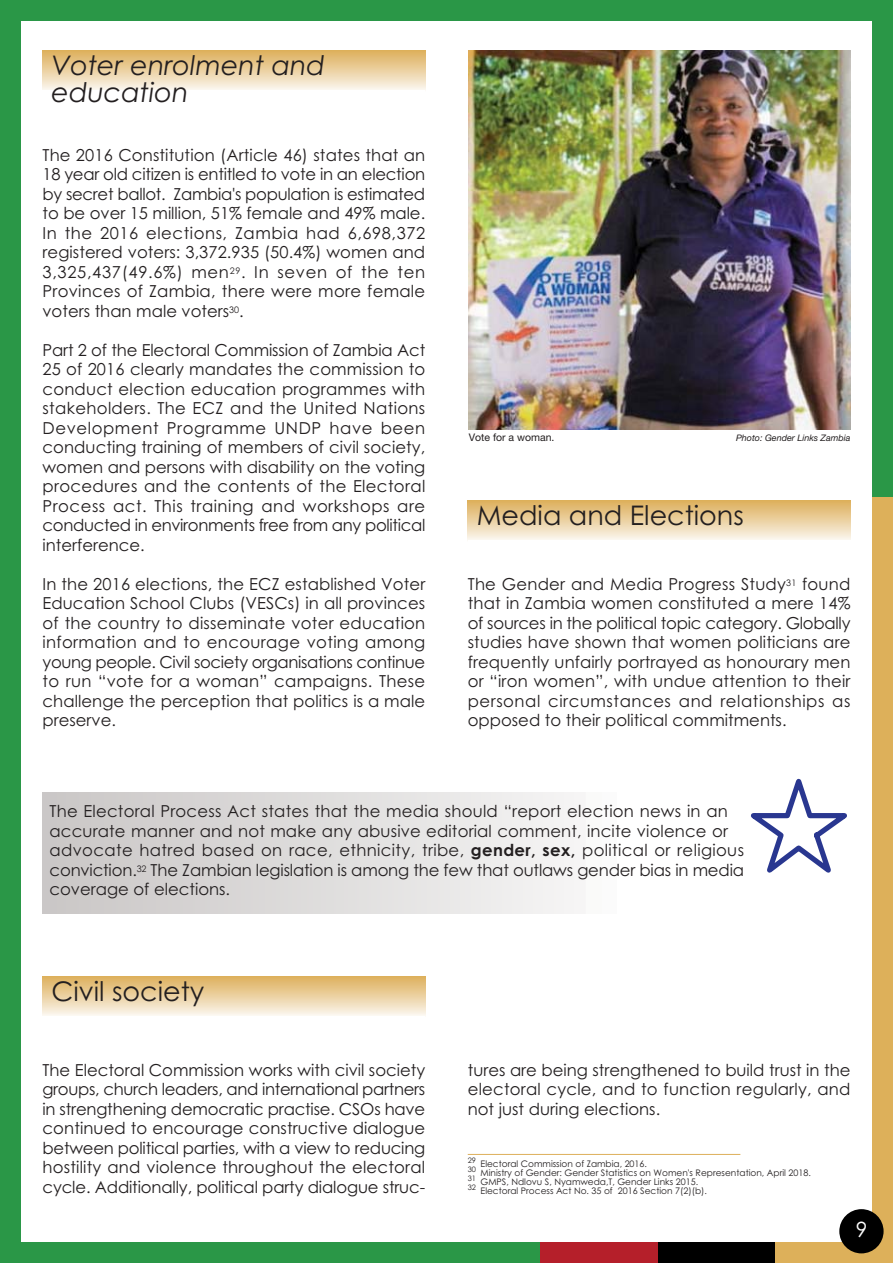
<style>
.page{position:relative;width:893px;height:1263px;background:#2a9747}
.page>*{position:absolute;margin:0;border:0;box-sizing:border-box;transform-origin:0 0}
.t1{font:27px "Century Gothic";color:#231f20}
.t2{font:italic 27px/27px "Century Gothic";color:#231f20}
.t3{font:21px "Century Gothic";color:#fff}
.t4{font:16.5px/19.5px "Century Gothic";letter-spacing:.005em;color:#231f20;text-align:justify}
.t5{font:10.5px "Helvetica Neue";color:#231f20}
.t6{font:9px "Century Gothic";color:#231f20}
.t7{font:italic 9px "Helvetica Neue";color:#231f20}
.t8{font:7.5px "Century Gothic";color:#231f20}
.s1{font-weight:700}
</style>
<div class="page">
<div style="left:775px;top:497px;width:118px;height:766px;background:#ddb05a"></div>
<div style="left:657px;top:497px;width:118px;height:766px;background:#000"></div>
<div style="left:540px;top:497px;width:117px;height:766px;background:#b51f2a"></div>
<div style="left:21px;top:21px;width:851px;height:1221px;background:#fff"></div>
<div style="left:43px;top:792px;width:15px;height:122px;background:#cac7c7"></div>
<div style="left:58px;top:792px;width:528px;height:122px;background:linear-gradient(to right,#cac7c6,#f5f4f4)"></div>
<div style="left:586px;top:792px;width:16px;height:122px;background:#fafaf9"></div>
<div style="left:602px;top:792px;width:15px;height:122px;background:#fbfbfb"></div>
<svg style="left:751px;top:778px;width:96px;height:95px"></svg>
<div style="left:839px;top:1209px;width:45px;height:44px;background:#000;border-radius:50%"></div>
<hr style="left:468px;top:1154px;width:272px;height:1px;background:#ddb05a">
<div style="left:43px;top:50px;width:382px;height:41px;background:linear-gradient(to bottom,#ddae59,#fbf7f0)"></div>
<div style="left:468px;top:500px;width:382px;height:41px;background:linear-gradient(to bottom,#ddae58,#fbf7f0)"></div>
<img style="left:468px;top:51px;width:382px;height:379px">
<div style="left:43px;top:976px;width:382px;height:41px;background:linear-gradient(to bottom,#ddae5a,#fbf8f2)"></div>
<hr style="left:43px;top:1016px;width:382px;height:3px;background:#fff">
<h1 class="t2" style="left:52px;top:55px;width:275px">Voter enrolment and education</h1>
<p class="t4" style="left:43px;top:147px;width:384px">The 2016 Constitution (Article 46) states that an 18 year old citizen is entitled to vote in an election by secret ballot. Zambia's population is estimated to be over 15 million, 51% female and 49% male.<br>In the 2016 elections, Zambia had 6,698,372 registered voters: 3,372.935 (50.4%) women and 3,325,437(49.6%) men<sup>29</sup>. In seven of the ten Provinces of Zambia, there were more female voters than male voters<sup>30</sup>.</p>
<p class="t4" style="left:43px;top:342px;width:384px">Part 2 of the Electoral Commission of Zambia Act 25 of 2016 clearly mandates the commission to conduct election education programmes with stakeholders. The ECZ and the United Nations Development Programme UNDP have been conducting training of members of civil society, women and persons with disability on the voting procedures and the contents of the Electoral Process act. This training and workshops are conducted in environments free from any political interference.</p>
<p class="t4" style="left:43px;top:576px;width:384px">In the 2016 elections, the ECZ established Voter Education School Clubs (VESCs) in all provinces of the country to disseminate voter education information and to encourage voting among young people. Civil society organisations continue to run “vote for a woman” campaigns. These challenge the perception that politics is a male preserve.</p>
<p class="t4" style="left:468px;top:576px;width:384px">The Gender and Media Progress Study<sup>31</sup> found that in Zambia women constituted a mere 14% of sources in the political topic category. Globally studies have shown that women politicians are frequently unfairly portrayed as honourary men or “iron women”, with undue attention to their personal circumstances and relationships as opposed to their political commitments.</p>
<p class="t5" style="left:469px;top:434px;width:87px">Vote for a woman.</p>
<p class="t7" style="left:736px;top:435px;width:116px">Photo: Gender Links Zambia</p>
<h1 class="t1" style="left:477px;top:506px;width:269px">Media and Elections</h1>
<p class="t4" style="left:50px;top:803px;width:696px;text-align:left">The Electoral Process Act states that the media should “report election news in an accurate manner and not make any abusive editorial comment, incite violence or advocate hatred based on race, ethnicity, tribe, <span class="s1">gender, sex,</span> political or religious conviction.<sup>32</sup> The Zambian legislation is among the few that outlaws gender bias in media coverage of elections.</p>
<h1 class="t1" style="left:52px;top:981px;width:154px">Civil society</h1>
<p class="t4" style="left:43px;top:1062px;width:384px">The Electoral Commission works with civil society groups, church leaders, and international partners in strengthening democratic practise. CSOs have continued to encourage constructive dialogue between political parties, with a view to reducing hostility and violence throughout the electoral cycle. Additionally, political party dialogue struc-</p>
<p class="t4" style="left:468px;top:1062px;width:384px">tures are being strengthened to build trust in the electoral cycle, and to function regularly, and not just during elections.</p>
<p class="t8" style="left:468px;top:1157px;width:10px">29</p>
<p class="t6" style="left:480px;top:1160px;width:168px">Electoral Commission of Zambia, 2016.</p>
<p class="t8" style="left:468px;top:1166px;width:10px">30</p>
<p class="t6" style="left:480px;top:1169px;width:332px">Ministry of Gender: Gender Statistics on Women's Representation, April 2018.</p>
<p class="t8" style="left:468px;top:1175px;width:10px">31</p>
<p class="t6" style="left:480px;top:1178px;width:219px">GMPS, Ndlovu S, Nyamweda,T, Gender Links 2015.</p>
<p class="t8" style="left:468px;top:1184px;width:10px">32</p>
<p class="t6" style="left:480px;top:1187px;width:228px">Electoral Process Act No. 35 of 2016 Section 7(2)(b).</p>
<p class="t3" style="left:856px;top:1221px;width:13px">9</p>
</div>
